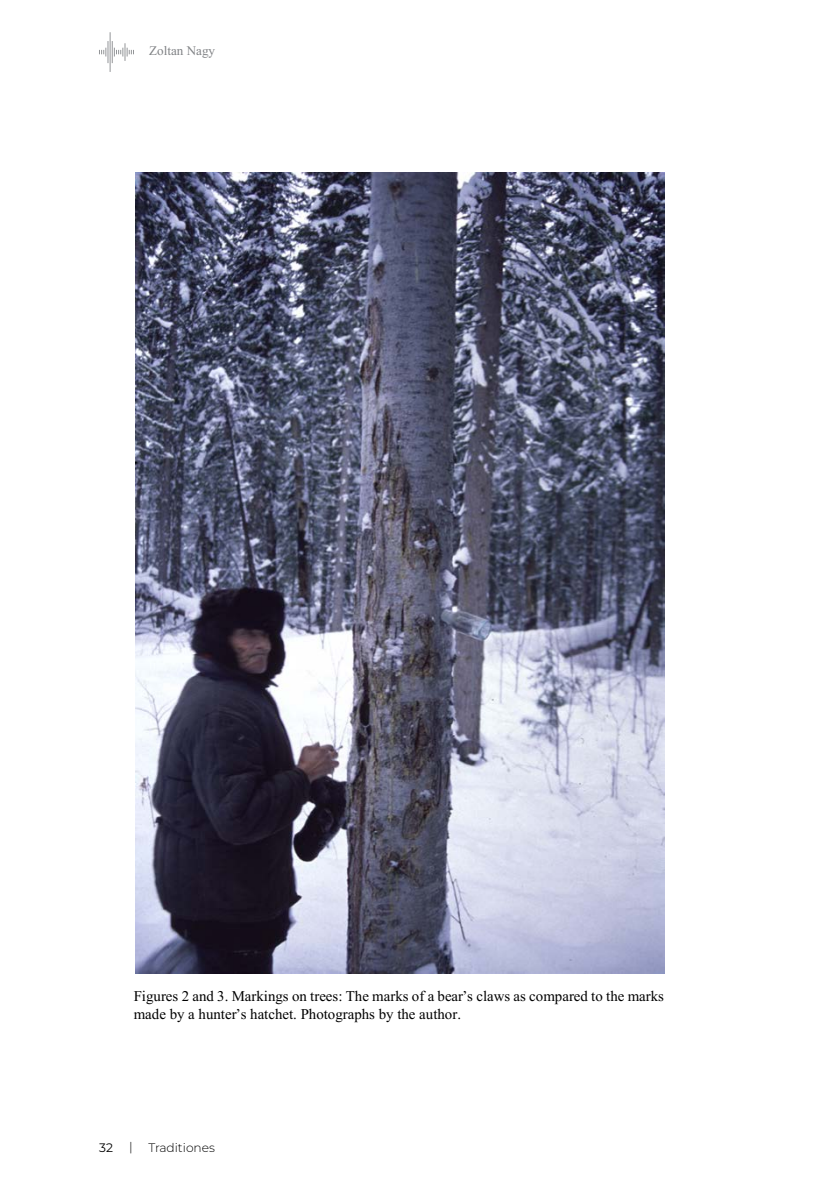
<style>
.page{position:relative;width:819px;height:1191px;background:#fff}
.page>*{position:absolute;margin:0;border:0;box-sizing:border-box;transform-origin:0 0}
.t1{font:14.88px/17.5px "ZR Cola";color:#000}
.t2{font:13.12px "ZR Cola";color:#808285}
.t3{font:300 12.25px "Montserrat";color:#000}
.t4{font:12.25px "Montserrat";color:#000}
</style>
<div class="page">
<svg style="left:99px;top:32px;width:35px;height:40px"></svg>
<img style="left:135px;top:173px;width:529px;height:800px">
<p class="t2" style="left:149px;top:41px;width:67px">Zoltan Nagy</p>
<p class="t1" style="left:134px;top:986px;width:532px">Figures 2 and 3. Markings on trees: The marks of a bear’s claws as compared to the marks made by a hunter’s hatchet. Photographs by the author.</p>
<p class="t4" style="left:99px;top:1139px;width:15px">32</p>
<p class="t3" style="left:129px;top:1138px;width:5px">|</p>
<p class="t3" style="left:148px;top:1139px;width:68px">Traditiones</p>
</div>
